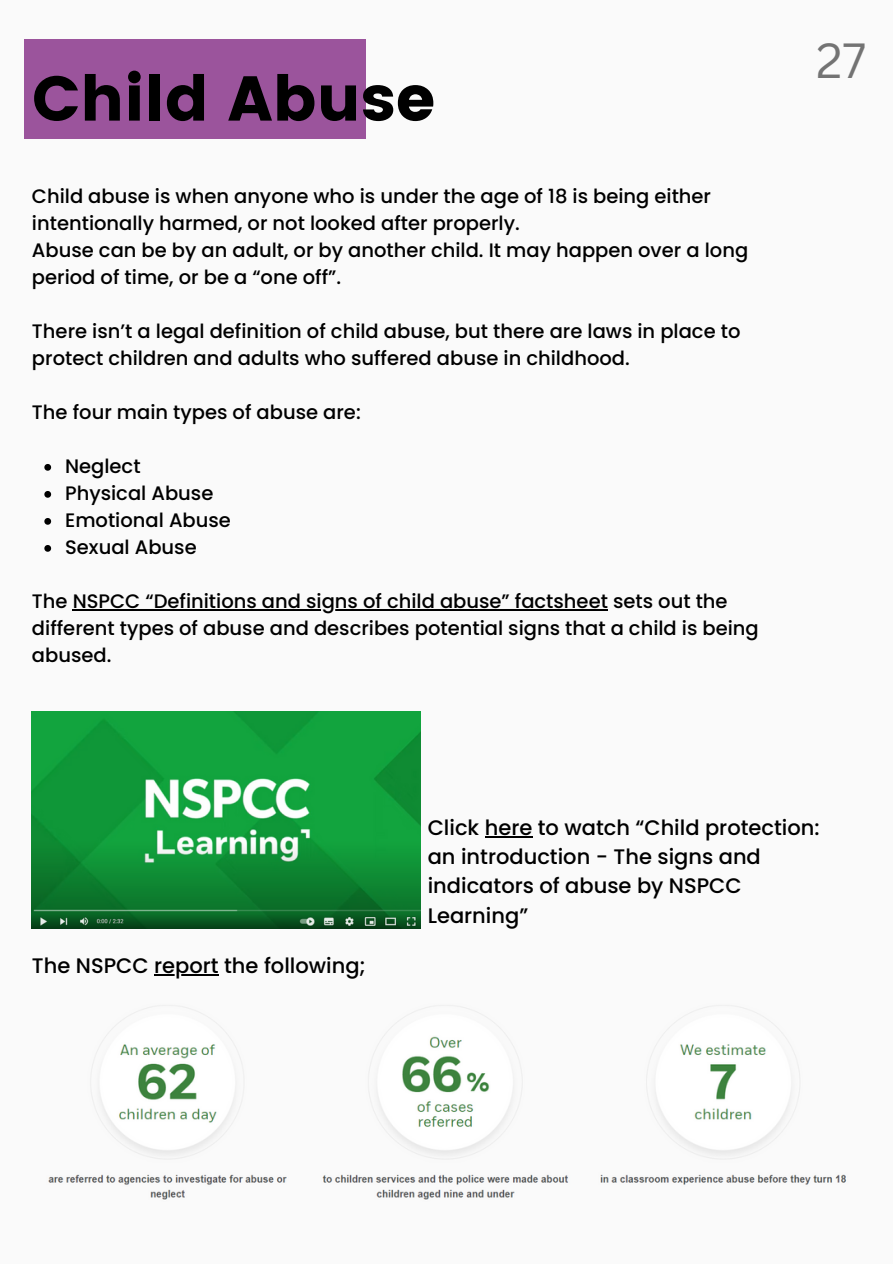
<style>
.page{position:relative;width:893px;height:1264px;background:#fff}
.page>*{position:absolute;margin:0;border:0;box-sizing:border-box;transform-origin:0 0}
.t1{font:63px "Poppins";color:#000}
.t2{font:48px "Canva Sans";color:#737373}
.t3{font:500 21px/29.2px "Poppins";color:#000}
.t4{font:500 19.5px/27px "Poppins";color:#000}
</style>
<div class="page">
<div style="left:0;top:0;width:892px;height:1263px;background:#fafafa"></div>
<div style="left:24px;top:40px;width:341px;height:99px;background:#9b549c"></div>
<img style="left:32px;top:711px;width:388px;height:217px">
<svg style="left:44px;top:464px;width:7px;height:6px"></svg>
<svg style="left:44px;top:491px;width:7px;height:6px"></svg>
<svg style="left:44px;top:518px;width:7px;height:6px"></svg>
<svg style="left:44px;top:545px;width:7px;height:6px"></svg>
<hr style="left:73px;top:609px;width:535px;height:1px;background:#000">
<img style="left:48px;top:1007px;width:799px;height:193px">
<hr style="left:484px;top:836px;width:48px;height:1px;background:#000">
<hr style="left:154px;top:974px;width:65px;height:1px;background:#000">
<h1 class="t1" style="left:32px;top:62px;width:405px">Child Abuse</h1>
<p class="t4" style="left:32px;top:182px;width:717px">Child abuse is when anyone who is under the age of 18 is being either intentionally harmed, or not looked after properly.<br>Abuse can be by an adult, or by another child. It may happen over a long period of time, or be a “one off”.</p>
<p class="t4" style="left:32px;top:317px;width:710px">There isn’t a legal definition of child abuse, but there are laws in place to protect children and adults who suffered abuse in childhood.</p>
<p class="t4" style="left:32px;top:398px;width:330px">The four main types of abuse are:</p>
<p class="t4" style="left:65px;top:452px;width:167px">Neglect<br>Physical Abuse<br>Emotional Abuse<br>Sexual Abuse</p>
<p class="t4" style="left:32px;top:587px;width:728px">The NSPCC “Definitions and signs of child abuse” factsheet sets out the different types of abuse and describes potential signs that a child is being abused.</p>
<h2 class="t2" style="left:816px;top:27px;width:51px">27</h2>
<p class="t3" style="left:32px;top:951px;width:335px">The NSPCC report the following;</p>
<p class="t3" style="left:427px;top:813px;width:393px">Click here to watch “Child protection: an introduction - The signs and indicators of abuse by NSPCC<br>Learning”</p>
</div>
